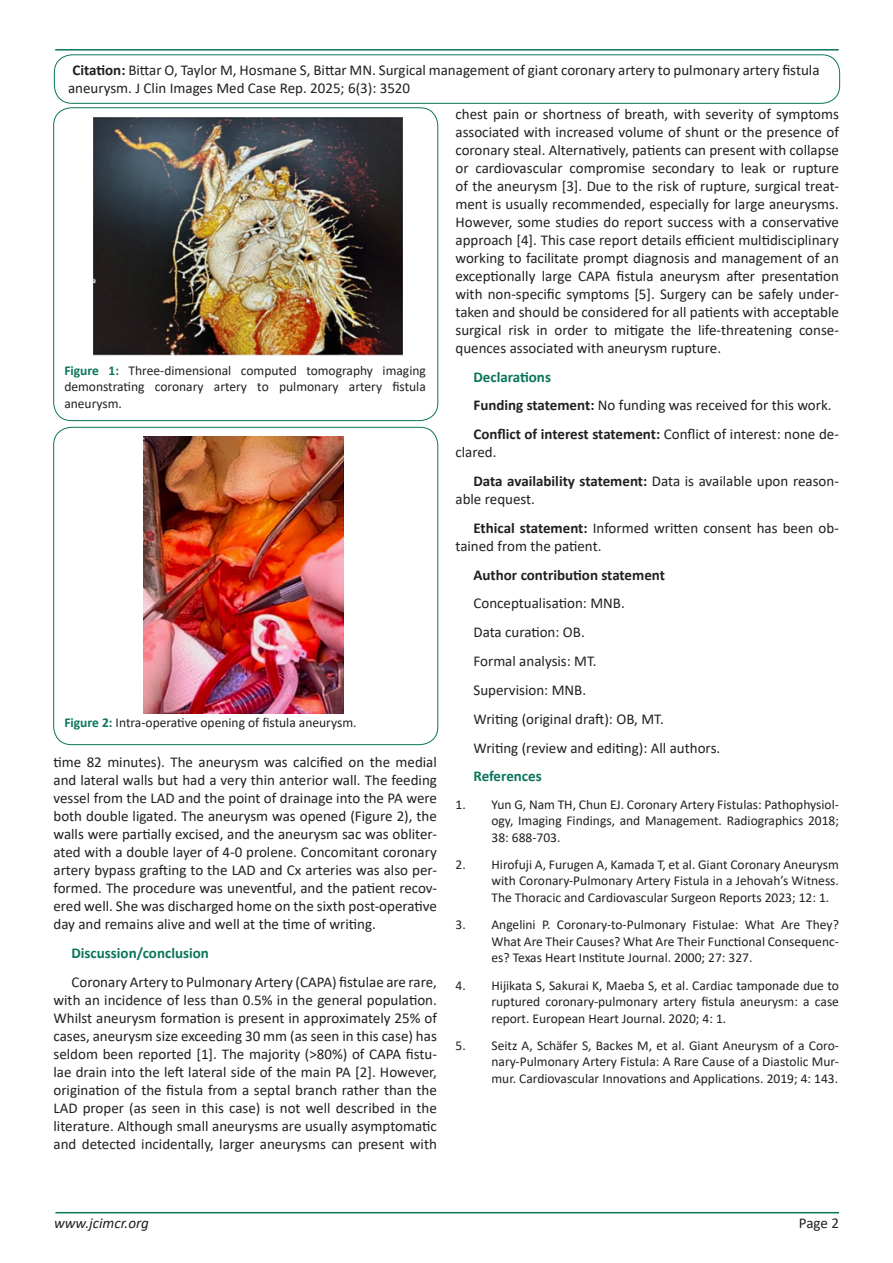
<style>
.page{position:relative;width:893px;height:1263px;background:#fff}
.page>*{position:absolute;margin:0;border:0;box-sizing:border-box;transform-origin:0 0}
.t1{font:15px/18px "Calibri";color:#231f20}
.t2{font:700 15px "Calibri";color:#0a755b}
.t3{font:700 15px "Calibri";color:#231f20}
.t4{font:italic 15px "Calibri";color:#231f20}
.t5{font:13.5px/16.5px "Calibri";color:#231f20;text-align:justify}
.s1{font-weight:700}
.s2{font-weight:700;color:#0a755b}
</style>
<div class="page">
<hr style="left:55px;top:1212px;width:784px;height:1px;background:#0a755b">
<hr style="left:55px;top:49px;width:784px;height:2px;background:#0a755b">
<div style="left:54px;top:55px;width:786px;height:49px;border:1px solid #0a755b;border-radius:18px"></div>
<div style="left:53px;top:108px;width:385px;height:313px;border:1px solid #0a755b;border-radius:18px"></div>
<div style="left:53px;top:427px;width:385px;height:318px;border:1px solid #0a755b;border-radius:18px"></div>
<img style="left:93px;top:117px;width:310px;height:239px">
<img style="left:144px;top:437px;width:199px;height:276px">
<p class="t1" style="left:68px;top:61px;width:753px;text-indent:4px"><span class="s1">Citation:</span> Bittar O, Taylor M, Hosmane S, Bittar MN. Surgical management of giant coronary artery to pulmonary artery fistula aneurysm. J Clin Images Med Case Rep. 2025; 6(3): 3520</p>
<p class="t5" style="left:64px;top:361px;width:363px"><span class="s2">Figure 1:</span> Three-dimensional computed tomography imaging demonstrating coronary artery to pulmonary artery fistula aneurysm.</p>
<p class="t5" style="left:64px;top:714px;width:294px"><span class="s2">Figure 2:</span> Intra-operative opening of fistula aneurysm.</p>
<p class="t1" style="left:53px;top:753px;width:385px;text-align:justify">time 82 minutes). The aneurysm was calcified on the medial and lateral walls but had a very thin anterior wall. The feeding vessel from the LAD and the point of drainage into the PA were both double ligated. The aneurysm was opened (Figure 2), the walls were partially excised, and the aneurysm sac was obliter&shy;ated with a double layer of 4-0 prolene. Concomitant coronary artery bypass grafting to the LAD and Cx arteries was also per&shy;formed. The procedure was uneventful, and the patient recov&shy;ered well. She was discharged home on the sixth post-operative day and remains alive and well at the time of writing.</p>
<p class="t2" style="left:71px;top:942px;width:139px">Discussion/conclusion</p>
<p class="t1" style="left:53px;top:972px;width:385px;text-align:justify;text-indent:18px">Coronary Artery to Pulmonary Artery (CAPA) fistulae are rare, with an incidence of less than 0.5% in the general population.<br>Whilst aneurysm formation is present in approximately 25% of cases, aneurysm size exceeding 30 mm (as seen in this case) has seldom been reported [1]. The majority (&gt;80%) of CAPA fistu&shy;lae drain into the left lateral side of the main PA [2]. However, origination of the fistula from a septal branch rather than the LAD proper (as seen in this case) is not well described in the literature. Although small aneurysms are usually asymptomatic and detected incidentally, larger aneurysms can present with</p>
<p class="t1" style="left:455px;top:104px;width:385px;text-align:justify">chest pain or shortness of breath, with severity of symptoms associated with increased volume of shunt or the presence of coronary steal. Alternatively, patients can present with collapse or cardiovascular compromise secondary to leak or rupture of the aneurysm [3]. Due to the risk of rupture, surgical treat&shy;ment is usually recommended, especially for large aneurysms.<br>However, some studies do report success with a conservative approach [4]. This case report details efficient multidisciplinary working to facilitate prompt diagnosis and management of an exceptionally large CAPA fistula aneurysm after presentation with non-specific symptoms [5]. Surgery can be safely under&shy;taken and should be considered for all patients with acceptable surgical risk in order to mitigate the life-threatening conse&shy;quences associated with aneurysm rupture.</p>
<p class="t2" style="left:473px;top:366px;width:79px">Declarations</p>
<p class="t1" style="left:473px;top:396px;width:360px"><span class="s1">Funding statement:</span> No funding was received for this work.</p>
<p class="t1" style="left:455px;top:425px;width:385px;text-indent:18px"><span class="s1">Conflict of interest statement:</span> Conflict of interest: none de&shy;clared.</p>
<p class="t1" style="left:455px;top:472px;width:385px;text-indent:18px"><span class="s1">Data availability statement:</span> Data is available upon reason&shy;able request.</p>
<p class="t1" style="left:455px;top:518px;width:385px;text-indent:18px"><span class="s1">Ethical statement:</span> Informed written consent has been ob&shy;tained from the patient.</p>
<p class="t3" style="left:473px;top:564px;width:193px">Author contribution statement</p>
<p class="t1" style="left:473px;top:594px;width:153px">Conceptualisation: MNB.</p>
<p class="t1" style="left:473px;top:623px;width:113px">Data curation: OB.</p>
<p class="t1" style="left:473px;top:652px;width:125px">Formal analysis: MT.</p>
<p class="t1" style="left:473px;top:680px;width:114px">Supervision: MNB.</p>
<p class="t1" style="left:473px;top:709px;width:192px">Writing (original draft): OB, MT.</p>
<p class="t1" style="left:473px;top:738px;width:248px">Writing (review and editing): All authors.</p>
<p class="t2" style="left:473px;top:766px;width:70px">References</p>
<p class="t5" style="left:491px;top:795px;width:349px;text-indent:-36px">1. Yun G, Nam TH, Chun EJ. Coronary Artery Fistulas: Pathophysiol&shy;ogy, Imaging Findings, and Management. Radiographics 2018; 38: 688-703.</p>
<p class="t5" style="left:491px;top:856px;width:349px;text-indent:-36px">2. Hirofuji A, Furugen A, Kamada T, et al. Giant Coronary Aneurysm with Coronary-Pulmonary Artery Fistula in a Jehovah’s Witness.<br>The Thoracic and Cardiovascular Surgeon Reports 2023; 12: 1.</p>
<p class="t5" style="left:491px;top:916px;width:349px;text-indent:-36px">3. Angelini P. Coronary-to-Pulmonary Fistulae: What Are They?<br>What Are Their Causes? What Are Their Functional Consequenc&shy;es? Texas Heart Institute Journal. 2000; 27: 327.</p>
<p class="t5" style="left:491px;top:976px;width:349px;text-indent:-36px">4. Hijikata S, Sakurai K, Maeba S, et al. Cardiac tamponade due to ruptured coronary-pulmonary artery fistula aneurysm: a case report. European Heart Journal. 2020; 4: 1.</p>
<p class="t5" style="left:491px;top:1037px;width:349px;text-indent:-36px">5. Seitz A, Schäfer S, Backes M, et al. Giant Aneurysm of a Coro&shy;nary-Pulmonary Artery Fistula: A Rare Cause of a Diastolic Mur&shy;mur. Cardiovascular Innovations and Applications. 2019; 4: 143.</p>
<p class="t4" style="left:54px;top:1212px;width:96px">www.jcimcr.org</p>
<p class="t1" style="left:799px;top:1213px;width:42px">Page 2</p>
</div>
